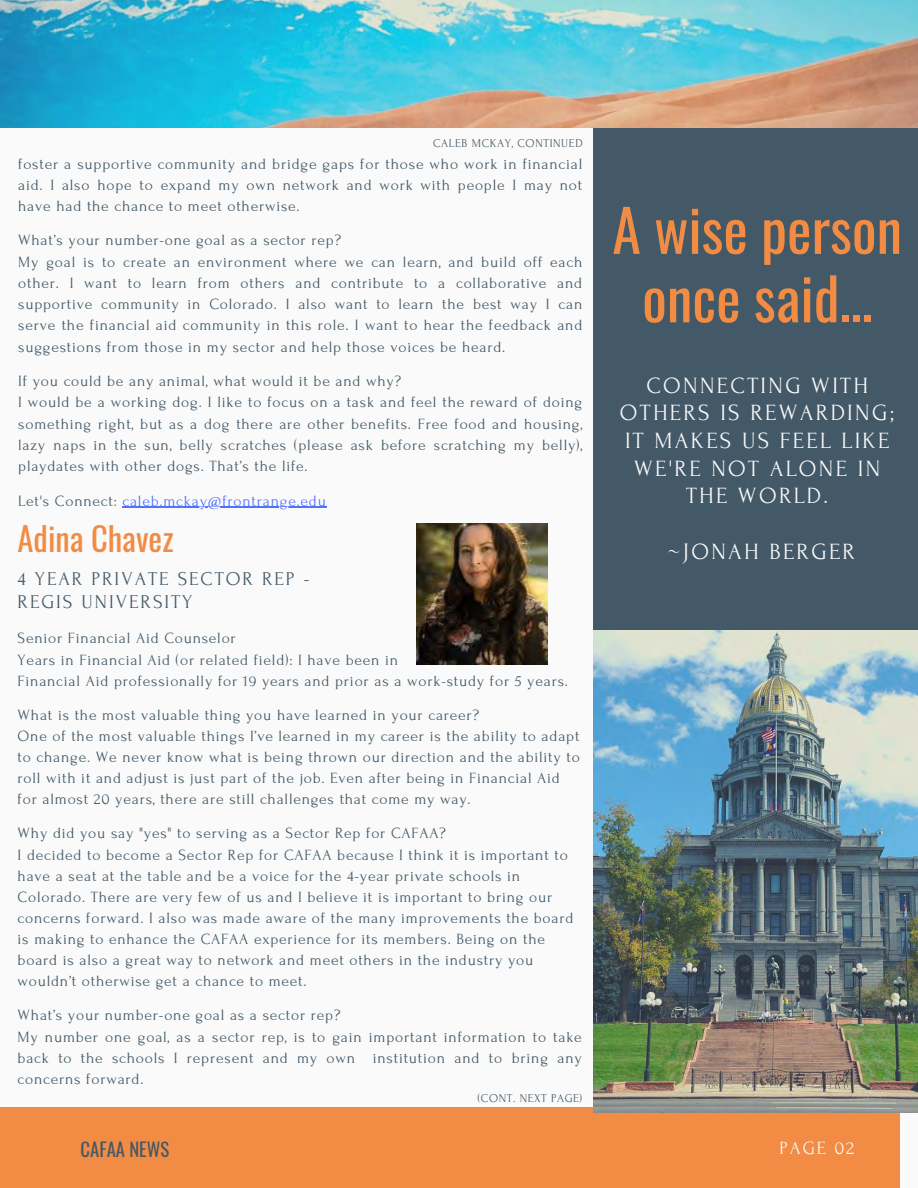
<style>
.page{position:relative;width:918px;height:1188px;background:#fafafa}
.page>*{position:absolute;margin:0;border:0;box-sizing:border-box;transform-origin:0 0}
.t1{font:58.05px/68.4px "Oswald";color:#f28b43;text-align:center}
.t2{font:32.55px "Oswald";color:#f28b43}
.t3{font:23.25px/27.6px "Forum";letter-spacing:.1em;color:#fafafa;text-align:center}
.t4{font:19.5px "Forum";letter-spacing:.1em;color:#435967}
.t5{font:18.6px "Oswald";color:#435967}
.t6{font:18.6px "Forum";letter-spacing:.1em;color:#fafafa}
.t7{font:15.6px/21.1px "Forum";letter-spacing:.05em;color:#435967;text-align:justify}
.t8{font:15.6px "Forum";letter-spacing:.05em;color:#5271ff}
.t9{font:12px "Forum";letter-spacing:.05em;color:#435967}
.s1{color:#435967}
</style>
<div class="page">
<div style="left:594px;top:104px;width:324px;height:585px;background:#435967"></div>
<div style="left:0;top:1107px;width:900px;height:81px;background:#f28b43"></div>
<img style="left:594px;top:631px;width:324px;height:481px">
<img style="left:0;top:0;width:918px;height:127px">
<img style="left:417px;top:524px;width:130px;height:140px">
<hr style="left:123px;top:507px;width:204px;height:1px;background:#5271ff">
<p class="t9" style="left:433px;top:136px;width:151px">CALEB MCKAY, CONTINUED</p>
<p class="t7" style="left:18px;top:153px;width:566px">foster a supportive community and bridge gaps for those who work in financial aid. I also hope to expand my own network and work with people I may not have had the chance to meet otherwise.</p>
<p class="t7" style="left:18px;top:230px;width:324px">What’s your number-one goal as a sector rep?</p>
<p class="t7" style="left:18px;top:251px;width:566px">My goal is to create an environment where we can learn, and build off each other. I want to learn from others and contribute to a collaborative and supportive community in Colorado. I also want to learn the best way I can serve the financial aid community in this role. I want to hear the feedback and suggestions from those in my sector and help those voices be heard.</p>
<p class="t7" style="left:18px;top:371px;width:384px">If you could be any animal, what would it be and why?</p>
<p class="t7" style="left:18px;top:392px;width:566px">I would be a working dog. I like to focus on a task and feel the reward of doing something right, but as a dog there are other benefits. Free food and housing, lazy naps in the sun, belly scratches (please ask before scratching my belly), playdates with other dogs. That’s the life.</p>
<p class="t8" style="left:18px;top:492px;width:309px"><span class="s1">Let's Connect:</span> caleb.mckay@frontrange.edu</p>
<p class="t2" style="left:18px;top:514px;width:157px">Adina Chavez</p>
<p class="t4" style="left:18px;top:568px;width:293px">4 YEAR PRIVATE SECTOR REP -</p>
<p class="t4" style="left:18px;top:591px;width:176px">REGIS UNIVERSITY</p>
<p class="t7" style="left:18px;top:628px;width:220px">Senior Financial Aid Counselor</p>
<p class="t7" style="left:18px;top:649px;width:382px">Years in Financial Aid (or related field): I have been in</p>
<p class="t7" style="left:18px;top:670px;width:552px">Financial Aid professionally for 19 years and prior as a work-study for 5 years.</p>
<p class="t7" style="left:18px;top:704px;width:463px">What is the most valuable thing you have learned in your career?</p>
<p class="t7" style="left:18px;top:726px;width:564px;text-align:left">One of the most valuable things I’ve learned in my career is the ability to adapt to change. We never know what is being thrown our direction and the ability to roll with it and adjust is just part of the job. Even after being in Financial Aid for almost 20 years, there are still challenges that come my way.</p>
<p class="t7" style="left:18px;top:823px;width:430px">Why did you say "yes" to serving as a Sector Rep for CAFAA?</p>
<p class="t7" style="left:18px;top:844px;width:557px;text-align:left">I decided to become a Sector Rep for CAFAA because I think it is important to have a seat at the table and be a voice for the 4-year private schools in Colorado. There are very few of us and I believe it is important to bring our concerns forward. I also was made aware of the many improvements the board is making to enhance the CAFAA experience for its members. Being on the board is also a great way to network and meet others in the industry you wouldn’t otherwise get a chance to meet.</p>
<p class="t7" style="left:18px;top:1005px;width:324px">What’s your number-one goal as a sector rep?</p>
<p class="t7" style="left:18px;top:1026px;width:566px">My number one goal, as a sector rep, is to gain important information to take back to the schools I represent and my own institution and to bring any concerns forward.</p>
<p class="t9" style="left:478px;top:1091px;width:106px">(CONT. NEXT PAGE)</p>
<p class="t1" style="left:612px;top:193px;width:291px">A wise person once said...</p>
<p class="t3" style="left:620px;top:372px;width:276px">CONNECTING WITH<br>OTHERS IS REWARDING;<br>IT MAKES US FEEL LIKE<br>WE'RE NOT ALONE IN<br>THE WORLD.</p>
<p class="t3" style="left:668px;top:538px;width:189px">~JONAH BERGER</p>
<p class="t5" style="left:81px;top:1135px;width:90px">CAFAA NEWS</p>
<p class="t6" style="left:780px;top:1138px;width:76px">PAGE 02</p>
</div>
